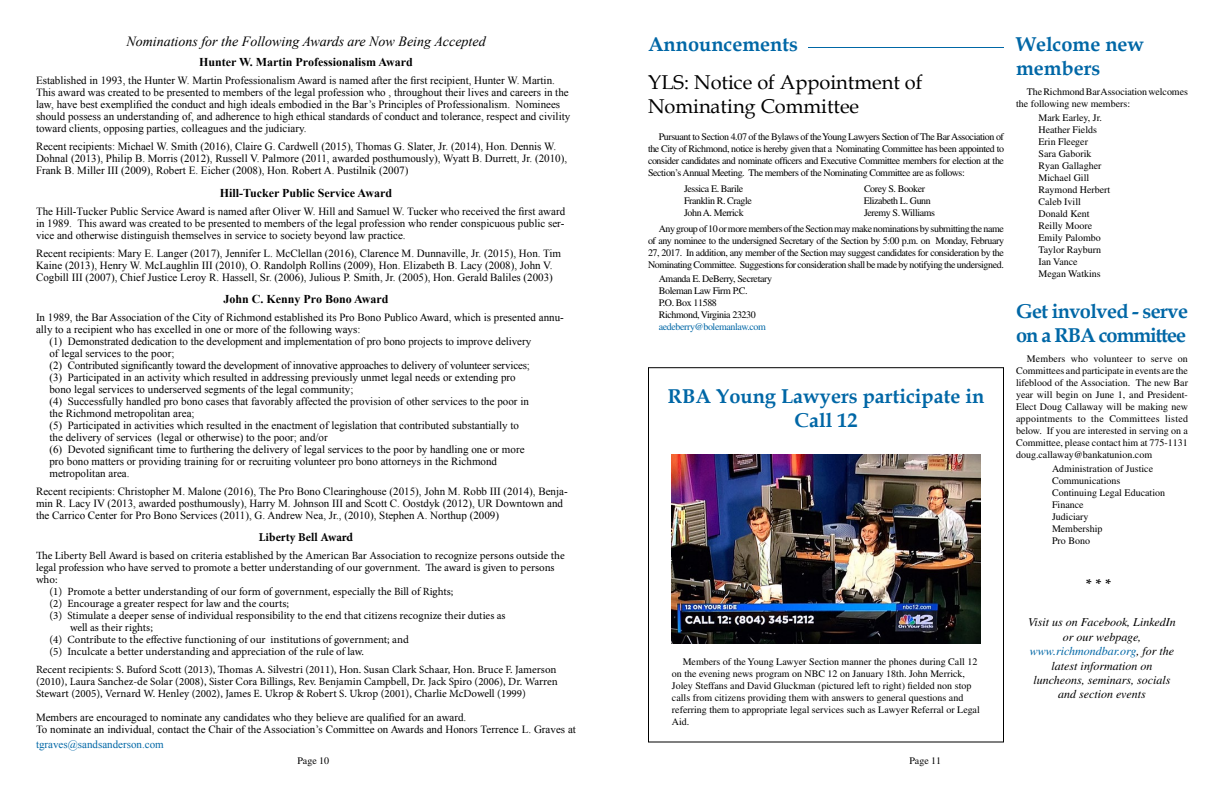
<style>
.page{position:relative;width:1224px;height:792px;background:#fff}
.page>*{position:absolute;margin:0;border:0;box-sizing:border-box;transform-origin:0 0}
.t1{font:700 20px/24px "Book Antiqua";color:#0067a6}
.t2{font:20px/24px "Book Antiqua";color:#000}
.t3{font:700 20px/24px "Book Antiqua";letter-spacing:-.03em;color:#0067a6}
.t4{font:italic 14px "Times New Roman";color:#000}
.t5{font:700 14px "Book Antiqua";color:#000}
.t6{font:italic 12px/14.4px "Times";color:#000;text-align:center}
.t7{font:700 12px "Times New Roman";color:#000}
.t8{font:700 12px "Minion Pro";letter-spacing:-.005em;color:#000}
.t9{font:11px/12px "Times New Roman";color:#000}
.t10{font:11px/12px "Minion Pro";color:#000;text-align:justify}
.t11{font:11px "Times New Roman";color:#0067a6}
.t12{font:10px/12px "Times";color:#000}
.t13{font:10px/12px "Times";letter-spacing:-.04em;color:#000}
.t14{font:10px "Times";letter-spacing:-.04em;color:#0067a6}
.s1{color:#0067a6}
</style>
<div class="page">
<hr style="left:808px;top:47px;width:196px;height:1px;background:#0067a6">
<img style="left:672px;top:454px;width:308px;height:190px">
<div style="left:648px;top:367px;width:356px;height:375px;border:1px solid #000"></div>
<p class="t4" style="left:126px;top:31px;width:361px">Nominations for the Following Awards are Now Being Accepted</p>
<p class="t7" style="left:199px;top:54px;width:215px">Hunter W. Martin Professionalism Award</p>
<p class="t9" style="left:36px;top:74px;width:536px">Established in 1993, the Hunter W. Martin Professionalism Award is named after the first recipient, Hunter W. Martin.<br>This award was created to be presented to members of the legal profession who , throughout their lives and careers in the law, have best exemplified the conduct and high ideals embodied in the Bar’s Principles of Professionalism. Nominees should possess an understanding of, and adherence to high ethical standards of conduct and tolerance, respect and civility toward clients, opposing parties, colleagues and the judiciary.</p>
<p class="t9" style="left:36px;top:140px;width:533px">Recent recipients: Michael W. Smith (2016), Claire G. Cardwell (2015), Thomas G. Slater, Jr. (2014), Hon. Dennis W.<br>Dohnal (2013), Philip B. Morris (2012), Russell V. Palmore (2011, awarded posthumously), Wyatt B. Durrett, Jr. (2010),<br>Frank B. Miller III (2009), Robert E. Eicher (2008), Hon. Robert A. Pustilnik (2007)</p>
<p class="t7" style="left:220px;top:184px;width:174px">Hill-Tucker Public Service Award</p>
<p class="t9" style="left:36px;top:205px;width:531px;text-align:justify">The Hill-Tucker Public Service Award is named after Oliver W. Hill and Samuel W. Tucker who received the first award in 1989. This award was created to be presented to members of the legal profession who render conspicuous public ser&shy;vice and otherwise distinguish themselves in service to society beyond law practice.</p>
<p class="t9" style="left:36px;top:247px;width:527px">Recent recipients: Mary E. Langer (2017), Jennifer L. McClellan (2016), Clarence M. Dunnaville, Jr. (2015), Hon. Tim<br>Kaine (2013), Henry W. McLaughlin III (2010), O. Randolph Rollins (2009), Hon. Elizabeth B. Lacy (2008), John V.<br>Cogbill III (2007), Chief Justice Leroy R. Hassell, Sr. (2006), Julious P. Smith, Jr. (2005), Hon. Gerald Baliles (2003)</p>
<p class="t7" style="left:224px;top:291px;width:166px">John C. Kenny Pro Bono Award</p>
<p class="t9" style="left:36px;top:311px;width:529px">In 1989, the Bar Association of the City of Richmond established its Pro Bono Publico Award, which is presented annu-</p>
<p class="t9" style="left:36px;top:323px;width:326px">ally to a recipient who has excelled in one or more of the following ways:</p>
<p class="t9" style="left:49px;top:335px;width:483px">(1) Demonstrated dedication to the development and implementation of pro bono projects to improve delivery</p>
<p class="t9" style="left:49px;top:347px;width:126px">of legal services to the poor;</p>
<p class="t9" style="left:49px;top:359px;width:482px">(2) Contributed significantly toward the development of innovative approaches to delivery of volunteer services;</p>
<p class="t9" style="left:49px;top:371px;width:468px">(3) Participated in an activity which resulted in addressing previously unmet legal needs or extending pro</p>
<p class="t9" style="left:49px;top:383px;width:305px">bono legal services to underserved segments of the legal community;</p>
<p class="t9" style="left:49px;top:395px;width:481px">(4) Successfully handled pro bono cases that favorably affected the provision of other services to the poor in</p>
<p class="t9" style="left:49px;top:407px;width:147px">the Richmond metropolitan area;</p>
<p class="t9" style="left:49px;top:419px;width:471px">(5) Participated in activities which resulted in the enactment of legislation that contributed substantially to</p>
<p class="t9" style="left:49px;top:431px;width:280px">the delivery of services (legal or otherwise) to the poor; and/or</p>
<p class="t9" style="left:49px;top:443px;width:477px">(6) Devoted significant time to furthering the delivery of legal services to the poor by handling one or more</p>
<p class="t9" style="left:49px;top:455px;width:449px">pro bono matters or providing training for or recruiting volunteer pro bono attorneys in the Richmond</p>
<p class="t9" style="left:49px;top:467px;width:82px">metropolitan area.</p>
<p class="t9" style="left:36px;top:485px;width:533px">Recent recipients: Christopher M. Malone (2016), The Pro Bono Clearinghouse (2015), John M. Robb III (2014), Benja&shy;min R. Lacy IV (2013, awarded posthumously), Harry M. Johnson III and Scott C. Oostdyk (2012), UR Downtown and the Carrico Center for Pro Bono Services (2011), G. Andrew Nea, Jr., (2010), Stephen A. Northup (2009)</p>
<p class="t8" style="left:259px;top:529px;width:96px">Liberty Bell Award</p>
<p class="t10" style="left:36px;top:550px;width:530px">The Liberty Bell Award is based on criteria established by the American Bar Association to recognize persons outside the</p>
<p class="t10" style="left:36px;top:562px;width:520px">legal profession who have served to promote a better understanding of our government. The award is given to persons</p>
<p class="t10" style="left:36px;top:574px;width:23px">who:</p>
<p class="t10" style="left:49px;top:586px;width:405px">(1) Promote a better understanding of our form of government, especially the Bill of Rights;</p>
<p class="t10" style="left:49px;top:598px;width:241px">(2) Encourage a greater respect for law and the courts;</p>
<p class="t10" style="left:49px;top:610px;width:458px">(3) Stimulate a deeper sense of individual responsibility to the end that citizens recognize their duties as</p>
<p class="t10" style="left:70px;top:622px;width:84px">well as their rights;</p>
<p class="t10" style="left:49px;top:634px;width:361px">(4) Contribute to the effective functioning of our institutions of government; and</p>
<p class="t10" style="left:49px;top:646px;width:316px">(5) Inculcate a better understanding and appreciation of the rule of law.</p>
<p class="t10" style="left:36px;top:664px;width:523px">Recent recipients: S. Buford Scott (2013), Thomas A. Silvestri (2011), Hon. Susan Clark Schaar, Hon. Bruce F. Jamerson (2010), Laura Sanchez-de Solar (2008), Sister Cora Billings, Rev. Benjamin Campbell, Dr. Jack Spiro (2006), Dr. Warren Stewart (2005), Vernard W. Henley (2002), James E. Ukrop &amp; Robert S. Ukrop (2001), Charlie McDowell (1999)</p>
<p class="t9" style="left:36px;top:711px;width:542px">Members are encouraged to nominate any candidates who they believe are qualified for an award.<br>To nominate an individual, contact the Chair of the Association’s Committee on Awards and Honors Terrence L. Graves at</p>
<p class="t11" style="left:36px;top:737px;width:129px">tgraves@sandsanderson.com</p>
<h1 class="t1" style="left:648px;top:32px;width:151px">Announcements</h1>
<h1 class="t2" style="left:648px;top:70px;width:276px">YLS: Notice of Appointment of<br>Nominating Committee</h1>
<p class="t12" style="left:648px;top:130px;width:358px;text-align:justify;text-indent:11px">Pursuant to Section 4.07 of the Bylaws of the Young Lawyers Section of The Bar Association of the City of Richmond, notice is hereby given that a Nominating Committee has been appointed to consider candidates and nominate officers and Executive Committee members for election at the Section’s Annual Meeting. The members of the Nominating Committee are as follows:</p>
<p class="t13" style="left:684px;top:182px;width:61px">Jessica E. Barile</p>
<p class="t13" style="left:864px;top:182px;width:63px">Corey S. Booker</p>
<p class="t13" style="left:684px;top:194px;width:69px">Franklin R. Cragle</p>
<p class="t13" style="left:864px;top:194px;width:69px">Elizabeth L. Gunn</p>
<p class="t13" style="left:684px;top:206px;width:61px">John A. Merrick</p>
<p class="t13" style="left:659px;top:204px;width:347px;line-height:16px;text-indent:205px">Jeremy S. Williams<br>Any group of 10 or more members of the Section may make nominations by submitting the name</p>
<p class="t12" style="left:648px;top:234px;width:358px;text-align:justify">of any nominee to the undersigned Secretary of the Section by 5:00 p.m. on Monday, February 27, 2017. In addition, any member of the Section may suggest candidates for consideration by the Nominating Committee. Suggestions for consideration shall be made by notifying the undersigned.</p>
<p class="t13" style="left:659px;top:272px;width:115px">Amanda E. DeBerry, Secretary<br>Boleman Law Firm P.C.<br>P.O. Box 11588<br>Richmond, Virginia 23230</p>
<p class="t14" style="left:659px;top:321px;width:109px">aedeberry@bolemanlaw.com</p>
<h1 class="t1" style="left:668px;top:384px;width:318px;text-align:center">RBA Young Lawyers participate in<br>Call 12</h1>
<p class="t12" style="left:672px;top:656px;width:309px;text-indent:11px">Members of the Young Lawyer Section manner the phones during Call 12 on the evening news program on NBC 12 on January 18th. John Merrick, Joley Steffans and David Gluckman (pictured left to right) fielded non stop calls from citizens providing them with answers to general questions and referring them to appropriate legal services such as Lawyer Referral or Legal Aid.</p>
<p class="t12" style="left:298px;top:754px;width:33px">Page 10</p>
<p class="t12" style="left:910px;top:754px;width:33px">Page 11</p>
<h1 class="t1" style="left:1016px;top:32px;width:130px">Welcome new members</h1>
<p class="t12" style="left:1016px;top:85px;width:173px;text-indent:11px">The Richmond Bar Association welcomes the following new members:</p>
<p class="t12" style="left:1038px;top:111px;width:73px">Mark Earley, Jr.<br>Heather Fields<br>Erin Fleeger<br>Sara Gaborik<br>Ryan Gallagher<br>Michael Gill<br>Raymond Herbert<br>Caleb Ivill<br>Donald Kent<br>Reilly Moore<br>Emily Palombo<br>Taylor Rayburn<br>Ian Vance<br>Megan Watkins</p>
<h1 class="t3" style="left:1016px;top:299px;width:173px">Get involved - serve on a RBA committee</h1>
<p class="t12" style="left:1016px;top:352px;width:174px;text-align:justify;text-indent:11px">Members who volunteer to serve on Committees and participate in events are the lifeblood of the Association. The new Bar year will begin on June 1, and President-Elect Doug Callaway will be making new appointments to the Committees listed below. If you are interested in serving on a Committee, please contact him at 775-1131 doug.callaway@bankatunion.com</p>
<p class="t12" style="left:1052px;top:462px;width:115px">Administration of Justice<br>Communications<br>Continuing Legal Education<br>Finance<br>Judiciary<br>Membership<br>Pro Bono</p>
<p class="t5" style="left:1086px;top:575px;width:27px">* * *</p>
<p class="t6" style="left:1028px;top:615px;width:149px">Visit us on Facebook, LinkedIn or our webpage, <span class="s1">www.richmondbar.org</span>, for the latest information on luncheons, seminars, socials and section events</p>
</div>
